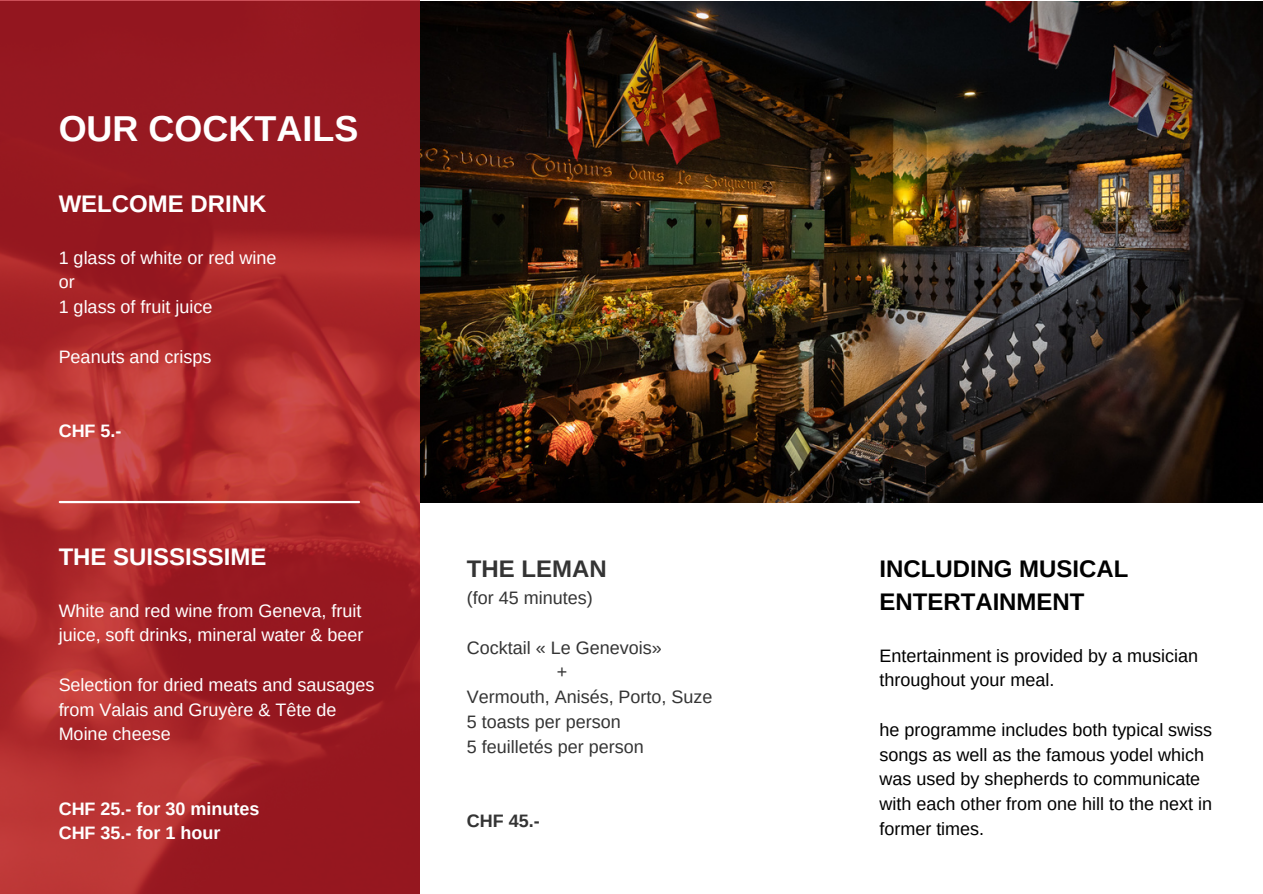
<style>
.page{position:relative;width:1263px;height:894px;background:#fff}
.page>*{position:absolute;margin:0;border:0;box-sizing:border-box;transform-origin:0 0}
.t1{font:700 36px "Arimo";color:#fff}
.t2{font:700 24px/32.5px "Arimo";color:#000}
.t3{font:700 24px "Arimo";color:#fff}
.t4{font:700 24px "Arimo";color:#343434}
.t5{font:18px/24.8px "Arimo";color:#000}
.t6{font:18px/24.8px "Arimo";color:#fff}
.t7{font:18px "Arimo";color:#343434}
.t8{font:700 18px/24.8px "Arimo";color:#fff}
.t9{font:700 18px "Arimo";color:#343434}
</style>
<div class="page">
<svg style="left:0;top:0;width:420px;height:893px;background:#a52328"></svg>
<hr style="left:60px;top:501px;width:299px;height:2px;background:#fff">
<img style="left:421px;top:2px;width:842px;height:500px">
<h1 class="t1" style="left:59px;top:109px;width:301px">OUR COCKTAILS</h1>
<h2 class="t3" style="left:59px;top:190px;width:209px">WELCOME DRINK</h2>
<p class="t6" style="left:59px;top:245px;width:219px">1 glass of white or red wine or<br>1 glass of fruit juice</p>
<p class="t6" style="left:59px;top:344px;width:154px">Peanuts and crisps</p>
<p class="t8" style="left:59px;top:418px;width:64px">CHF 5.-</p>
<h2 class="t3" style="left:59px;top:543px;width:209px">THE SUISSISSIME</h2>
<p class="t6" style="left:59px;top:597px;width:306px">White and red wine from Geneva, fruit juice, soft drinks, mineral water &amp; beer</p>
<p class="t6" style="left:59px;top:672px;width:317px">Selection for dried meats and sausages from Valais and Gruyère &amp; Tête de<br>Moine cheese</p>
<p class="t8" style="left:59px;top:795px;width:202px">CHF 25.- for 30 minutes<br>CHF 35.- for 1 hour</p>
<h2 class="t4" style="left:467px;top:555px;width:141px">THE LEMAN</h2>
<p class="t7" style="left:467px;top:587px;width:127px">(for 45 minutes)</p>
<p class="t7" style="left:467px;top:637px;width:196px">Cocktail « Le Genevois»</p>
<p class="t7" style="left:557px;top:662px;width:12px">+</p>
<p class="t7" style="left:467px;top:686px;width:247px">Vermouth, Anisés, Porto, Suze</p>
<p class="t7" style="left:467px;top:711px;width:155px">5 toasts per person</p>
<p class="t7" style="left:467px;top:736px;width:178px">5 feuilletés per person</p>
<p class="t9" style="left:467px;top:810px;width:74px">CHF 45.-</p>
<h2 class="t2" style="left:879px;top:552px;width:251px">INCLUDING MUSICAL<br>ENTERTAINMENT</h2>
<p class="t5" style="left:879px;top:642px;width:320px">Entertainment is provided by a musician throughout your meal.</p>
<p class="t5" style="left:879px;top:717px;width:334px">he programme includes both typical swiss songs as well as the famous yodel which was used by shepherds to communicate with each other from one hill to the next in former times.</p>
</div>
